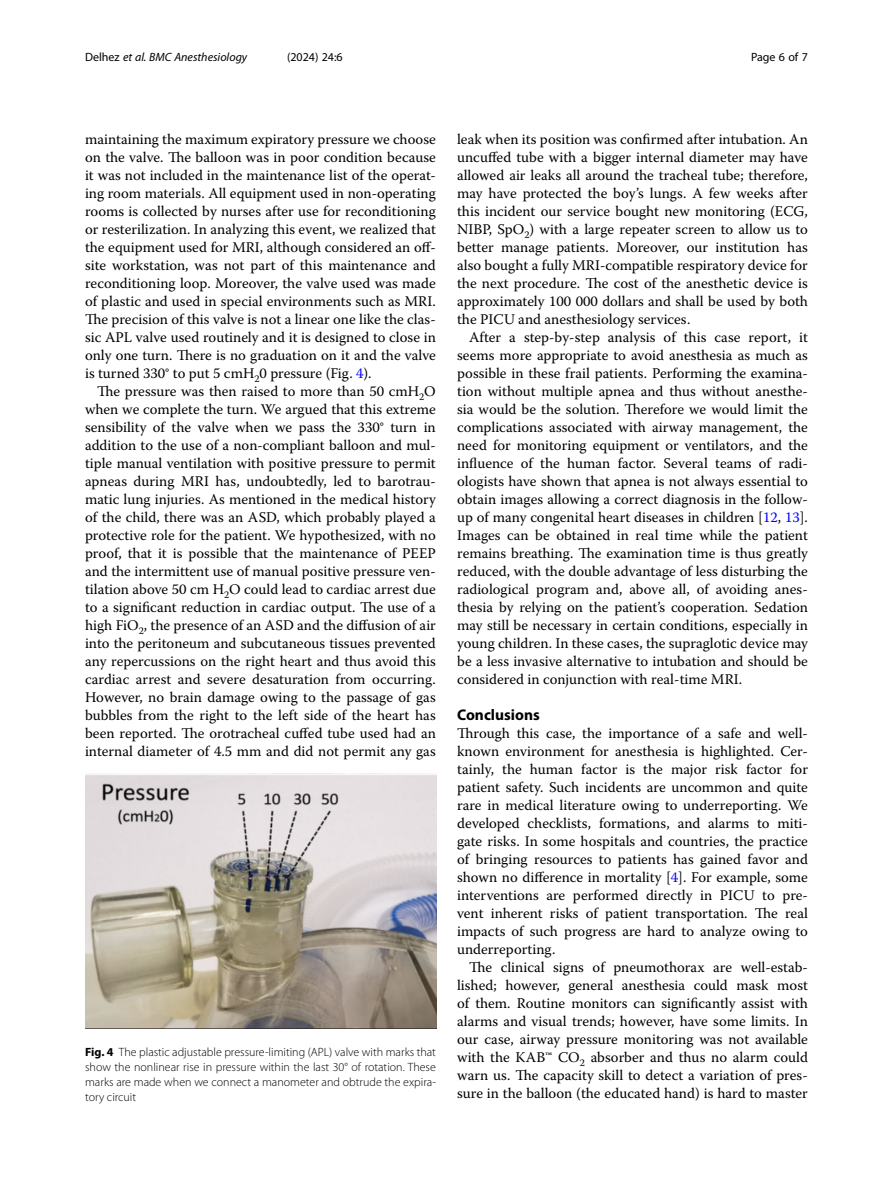
<style>
.page{position:relative;width:893px;height:1191px;background:#fff}
.page>*{position:absolute;margin:0;border:0;box-sizing:border-box;transform-origin:0 0}
.Head_1{font:700 15.45px "Myriad Pro";color:#000}
.Body_Text_Indent{font:14.7px/18px "Warnock Pro";color:#000;text-align:justify}
.Body_Text{font:14.7px/18px "Warnock Pro";color:#000;text-align:justify}
.Figure_Caption{font:300 12px/15px "Myriad Pro";color:#000;text-align:justify}
.t1{font:italic 12px "Myriad Pro";color:#000}
.t2{font:12px "Myriad Pro";color:#000}
.s1{font-style:normal}
.s2{color:#00f}
.s3{font-weight:700}
</style>
<div class="page">
<img style="left:85px;top:774px;width:351px;height:255px">
<p class="t1" style="left:85px;top:50px;width:164px"><span class="s1">Delhez</span> et al. BMC Anesthesiology</p>
<p class="t2" style="left:287px;top:50px;width:57px">(2024) 24:6</p>
<p class="t2" style="left:751px;top:50px;width:58px">Page 6 of 7</p>
<p class="Body_Text_Indent" style="left:85px;top:130px;width:352px">maintaining the maximum expiratory pressure we choose on the valve. The balloon was in poor condition because it was not included in the maintenance list of the operat&shy;ing room materials. All equipment used in non-operating rooms is collected by nurses after use for reconditioning or resterilization. In analyzing this event, we realized that the equipment used for MRI, although considered an off&shy;site workstation, was not part of this maintenance and reconditioning loop. Moreover, the valve used was made of plastic and used in special environments such as MRI.<br>The precision of this valve is not a linear one like the clas&shy;sic APL valve used routinely and it is designed to close in only one turn. There is no graduation on it and the valve is turned 330° to put 5 cmH<sub>2</sub>0 pressure (Fig. <span class="s2">4</span>).</p>
<p class="Body_Text_Indent" style="left:85px;top:382px;width:352px;text-indent:12px">The pressure was then raised to more than 50 cmH<sub>2</sub>O when we complete the turn. We argued that this extreme sensibility of the valve when we pass the 330° turn in addition to the use of a non-compliant balloon and mul&shy;tiple manual ventilation with positive pressure to permit apneas during MRI has, undoubtedly, led to barotrau&shy;matic lung injuries. As mentioned in the medical history of the child, there was an ASD, which probably played a protective role for the patient. We hypothesized, with no proof, that it is possible that the maintenance of PEEP and the intermittent use of manual positive pressure ven&shy;tilation above 50 cm H<sub>2</sub>O could lead to cardiac arrest due to a significant reduction in cardiac output. The use of a high FiO<sub>2</sub>, the presence of an ASD and the diffusion of air into the peritoneum and subcutaneous tissues prevented any repercussions on the right heart and thus avoid this cardiac arrest and severe desaturation from occurring.<br>However, no brain damage owing to the passage of gas bubbles from the right to the left side of the heart has been reported. The orotracheal cuffed tube used had an internal diameter of 4.5 mm and did not permit any gas</p>
<p class="Figure_Caption" style="left:85px;top:1044px;width:352px"><span class="s3">Fig. 4</span> The plastic adjustable pressure-limiting (APL) valve with marks that show the nonlinear rise in pressure within the last 30° of rotation. These marks are made when we connect a manometer and obtrude the expira&shy;tory circuit</p>
<p class="Body_Text_Indent" style="left:457px;top:130px;width:352px">leak when its position was confirmed after intubation. An uncuffed tube with a bigger internal diameter may have allowed air leaks all around the tracheal tube; therefore, may have protected the boy’s lungs. A few weeks after this incident our service bought new monitoring (ECG, NIBP, SpO<sub>2</sub>) with a large repeater screen to allow us to better manage patients. Moreover, our institution has also bought a fully MRI-compatible respiratory device for the next procedure. The cost of the anesthetic device is approximately 100 000 dollars and shall be used by both the PICU and anesthesiology services.</p>
<p class="Body_Text_Indent" style="left:457px;top:328px;width:352px;text-indent:12px">After a step-by-step analysis of this case report, it seems more appropriate to avoid anesthesia as much as possible in these frail patients. Performing the examina&shy;tion without multiple apnea and thus without anesthe&shy;sia would be the solution. Therefore we would limit the complications associated with airway management, the need for monitoring equipment or ventilators, and the influence of the human factor. Several teams of radi&shy;ologists have shown that apnea is not always essential to obtain images allowing a correct diagnosis in the follow&shy;up of many congenital heart diseases in children [<span class="s2">12</span>, <span class="s2">13</span>].<br>Images can be obtained in real time while the patient remains breathing. The examination time is thus greatly reduced, with the double advantage of less disturbing the radiological program and, above all, of avoiding anes&shy;thesia by relying on the patient’s cooperation. Sedation may still be necessary in certain conditions, especially in young children. In these cases, the supraglotic device may be a less invasive alternative to intubation and should be considered in conjunction with real-time MRI.</p>
<p class="Head_1" style="left:457px;top:705px;width:84px">Conclusions</p>
<p class="Body_Text" style="left:457px;top:724px;width:352px">Through this case, the importance of a safe and well&shy;known environment for anesthesia is highlighted. Cer&shy;tainly, the human factor is the major risk factor for patient safety. Such incidents are uncommon and quite rare in medical literature owing to underreporting. We developed checklists, formations, and alarms to miti&shy;gate risks. In some hospitals and countries, the practice of bringing resources to patients has gained favor and shown no difference in mortality [<span class="s2">4</span>]. For example, some interventions are performed directly in PICU to pre&shy;vent inherent risks of patient transportation. The real impacts of such progress are hard to analyze owing to underreporting.</p>
<p class="Body_Text_Indent" style="left:457px;top:958px;width:352px;text-indent:12px">The clinical signs of pneumothorax are well-estab&shy;lished; however, general anesthesia could mask most of them. Routine monitors can significantly assist with alarms and visual trends; however, have some limits. In our case, airway pressure monitoring was not available with the KAB™ CO<sub>2</sub> absorber and thus no alarm could warn us. The capacity skill to detect a variation of pres&shy;sure in the balloon (the educated hand) is hard to master</p>
</div>
